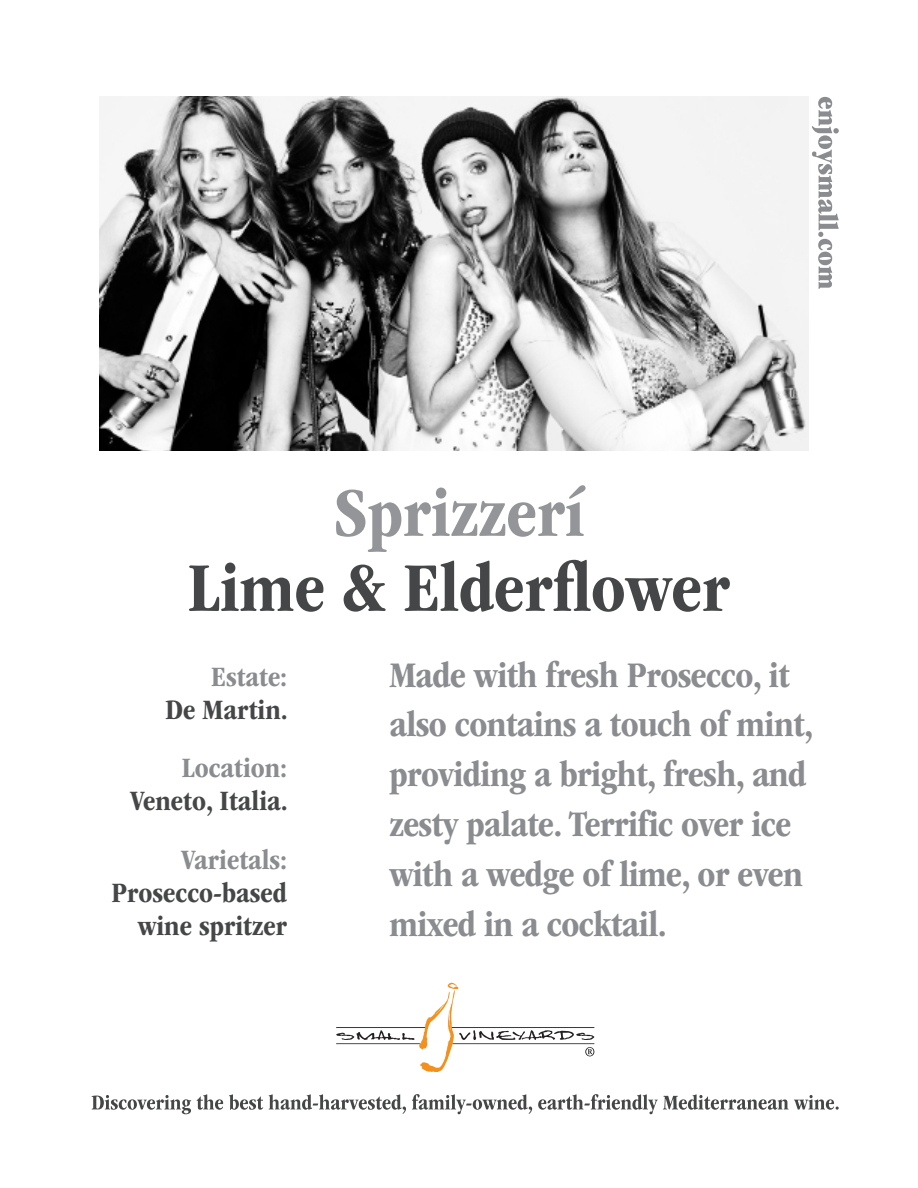
<style>
.page{position:relative;width:918px;height:1188px;background:#fff}
.page>*{position:absolute;margin:0;border:0;box-sizing:border-box;transform-origin:0 0}
.Paragraph_Style_1{font:700 condensed 72px "ITC Garamond Std";color:#454647}
.Paragraph_Style_1-2{font:700 condensed 72px "ITC Garamond Std";color:#939598}
.t1{font:700 condensed 37.35px/49.8px "ITC Garamond Std";letter-spacing:-.015em;color:#8a8c8f}
.t2{font:700 condensed 29.1px "ITC Garamond Std";color:#454647}
.t3{font:700 condensed 29.1px "ITC Garamond Std";color:#8a8c8f}
</style>
<div class="page">
<svg style="left:812px;top:97px;width:27px;height:192px"></svg>
<svg style="left:336px;top:983px;width:258px;height:89px"></svg>
<img style="left:100px;top:97px;width:709px;height:354px">
<svg style="left:92px;top:1094px;width:747px;height:20px"></svg>
<div style="left:659px;top:930px;width:6px;height:7px;border:1px solid #fff;border-radius:50%"></div>
<p class="Paragraph_Style_1-2" style="left:333px;top:472px;width:253px">Sprizzerí</p>
<p class="Paragraph_Style_1" style="left:188px;top:547px;width:544px">Lime &amp; Elderflower</p>
<p class="t3" style="left:211px;top:660px;width:78px">Estate:</p>
<p class="t2" style="left:165px;top:694px;width:124px">De Martin.</p>
<p class="t3" style="left:182px;top:752px;width:107px">Location:</p>
<p class="t2" style="left:130px;top:785px;width:159px">Veneto, Italia.</p>
<p class="t3" style="left:181px;top:843px;width:108px">Varietals:</p>
<p class="t2" style="left:112px;top:876px;width:177px">Prosecco-based</p>
<p class="t2" style="left:138px;top:909px;width:151px">wine spritzer</p>
<p class="t1" style="left:389px;top:650px;width:425px">Made with fresh Prosecco, it also contains a touch of mint, providing a bright, fresh, and zesty palate. Terrific over ice with a wedge of lime, or even mixed in a cocktail.</p>
</div>
